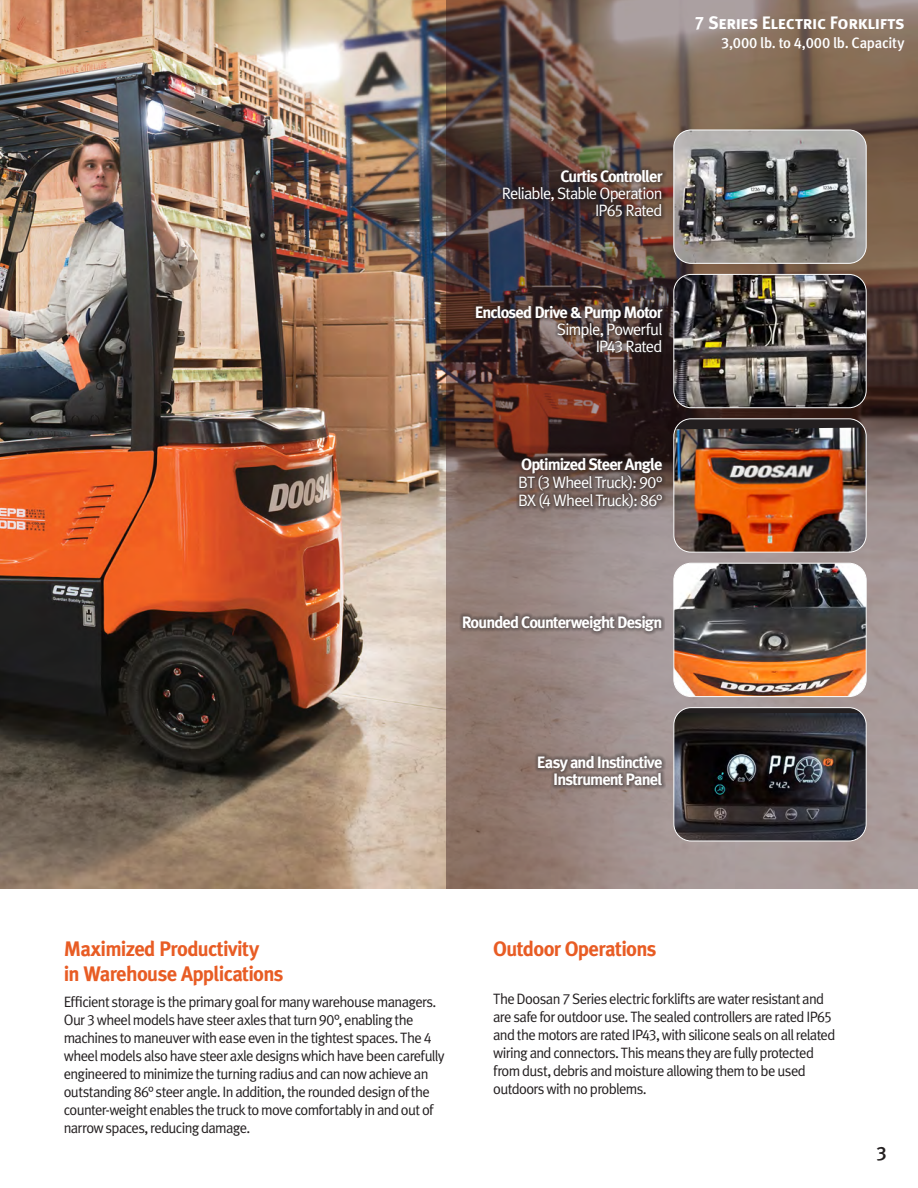
<style>
.page{position:relative;width:918px;height:1188px;background:#fff}
.page>*{position:absolute;margin:0;border:0;box-sizing:border-box;transform-origin:0 0}
.t1{font:700 21px "Meta Plus";letter-spacing:-.035em;color:#e85c24}
.t2{font:19.5px "Meta Medium LF";color:#231f20}
.t3{font:18px "Meta Bold LF Caps";letter-spacing:-.015em;color:#fff}
.t4{font:700 16.5px "Meta Plus";letter-spacing:-.055em;color:#fff}
.t5{font:16.5px "Meta Plus Normal";letter-spacing:-.05em;color:#fff}
.t6{font:15px/18px "Meta Plus Normal";letter-spacing:-.045em;color:#231f20}
.t7{font:15px "Meta Medium LF";letter-spacing:-.01em;color:#fff}
.s1{font-family:"Meta Plus Normal Caps"}
</style>
<div class="page">
<img style="left:0;top:0;width:446px;height:888px">
<svg style="left:446px;top:0;width:472px;height:888px;background:#7e6962"></svg>
<img style="left:674px;top:130px;width:192px;height:133px">
<div style="left:673px;top:130px;width:194px;height:134px;border:1px solid #fff;border-radius:17px"></div>
<img style="left:674px;top:274px;width:192px;height:134px">
<div style="left:673px;top:274px;width:194px;height:134px;border:1px solid #fff;border-radius:17px"></div>
<div style="left:674px;top:708px;width:192px;height:133px;background:#231f20;border-radius:17px"></div>
<img style="left:674px;top:713px;width:192px;height:128px">
<div style="left:673px;top:707px;width:194px;height:134px;border:1px solid #fff;border-radius:17px"></div>
<div style="left:674px;top:419px;width:192px;height:133px;background:#231f20;border-radius:17px"></div>
<img style="left:674px;top:428px;width:192px;height:124px">
<div style="left:673px;top:418px;width:194px;height:135px;border:1px solid #fff;border-radius:17px"></div>
<div style="left:534px;top:752px;width:132px;height:38px;background:#231f20;opacity:.86"></div>
<div style="left:499px;top:166px;width:168px;height:55px;background:#231f20;opacity:.86"></div>
<div style="left:472px;top:302px;width:195px;height:54px;background:#231f20;opacity:.86"></div>
<div style="left:516px;top:454px;width:150px;height:59px;background:#231f20;opacity:.86"></div>
<img style="left:674px;top:563px;width:192px;height:134px">
<div style="left:673px;top:563px;width:194px;height:134px;border:1px solid #fff;border-radius:17px"></div>
<div style="left:459px;top:612px;width:206px;height:23px;background:#231f20;opacity:.86"></div>
<p class="t3" style="left:701px;top:5px;width:211px">7 Series Electric Forklifts</p>
<p class="t7" style="left:725px;top:27px;width:188px">3,000 lb. to 4,000 lb . Capacity</p>
<p class="t3" style="left:695px;top:12px;width:211px">7 Series Electric Forklifts</p>
<p class="t7" style="left:721px;top:34px;width:185px">3,000 lb. to 4,000 lb. Capacity</p>
<p class="t4" style="left:560px;top:167px;width:104px">Curtis Controller</p>
<p class="t5" style="left:502px;top:184px;width:162px">Reliable, Stable Operation</p>
<p class="t5" style="left:595px;top:201px;width:69px"><span class="s1">IP65</span> Rated</p>
<p class="t4" style="left:475px;top:302px;width:189px">Enclosed Drive &amp; Pump Motor</p>
<p class="t5" style="left:557px;top:320px;width:107px">Simple, Powerful</p>
<p class="t5" style="left:596px;top:337px;width:68px"><span class="s1">IP43</span> Rated</p>
<p class="t4" style="left:521px;top:455px;width:143px">Optimized Steer Angle</p>
<p class="t5" style="left:518px;top:473px;width:146px">BT (<span class="s1">3</span> Wheel Truck): <span class="s1">90°</span></p>
<p class="t5" style="left:518px;top:491px;width:146px">BX (<span class="s1">4</span> Wheel Truck): <span class="s1">86</span>°</p>
<p class="t4" style="left:462px;top:613px;width:202px">Rounded Counterweight Design</p>
<p class="t4" style="left:537px;top:753px;width:127px">Easy and Instinctive</p>
<p class="t4" style="left:553px;top:770px;width:111px">Instrument Panel</p>
<p class="t1" style="left:64px;top:936px;width:197px">Maximized Productivity</p>
<p class="t1" style="left:64px;top:962px;width:221px">in Warehouse Applications</p>
<p class="t6" style="left:64px;top:993px;width:383px">Efficient storage is the primary goal for many warehouse managers.<br>Our <span class="s1">3</span> wheel models have steer axles that turn <span class="s1">90°</span>, enabling the machines to maneuver with ease even in the tightest spaces. The <span class="s1">4 </span>wheel models also have steer axle designs which have been carefully engineered to minimize the turning radius and can now achieve an outstanding 86° steer angle. In addition, the rounded design of the counter-weight enables the truck to move comfortably in and out of narrow spaces, reducing damage.</p>
<p class="t1" style="left:493px;top:936px;width:165px">Outdoor Operations</p>
<p class="t6" style="left:493px;top:990px;width:344px">The Doosan <span class="s1">7</span> Series electric forklifts are water resistant and are safe for outdoor use. The sealed controllers are rated I<span class="s1">P65 </span>and the motors are rated <span class="s1">IP43</span>, with silicone seals on all related wiring and connectors. This means they are fully protected from dust, debris and moisture allowing them to be used outdoors with no problems.</p>
<p class="t2" style="left:876px;top:1142px;width:12px">3</p>
</div>
